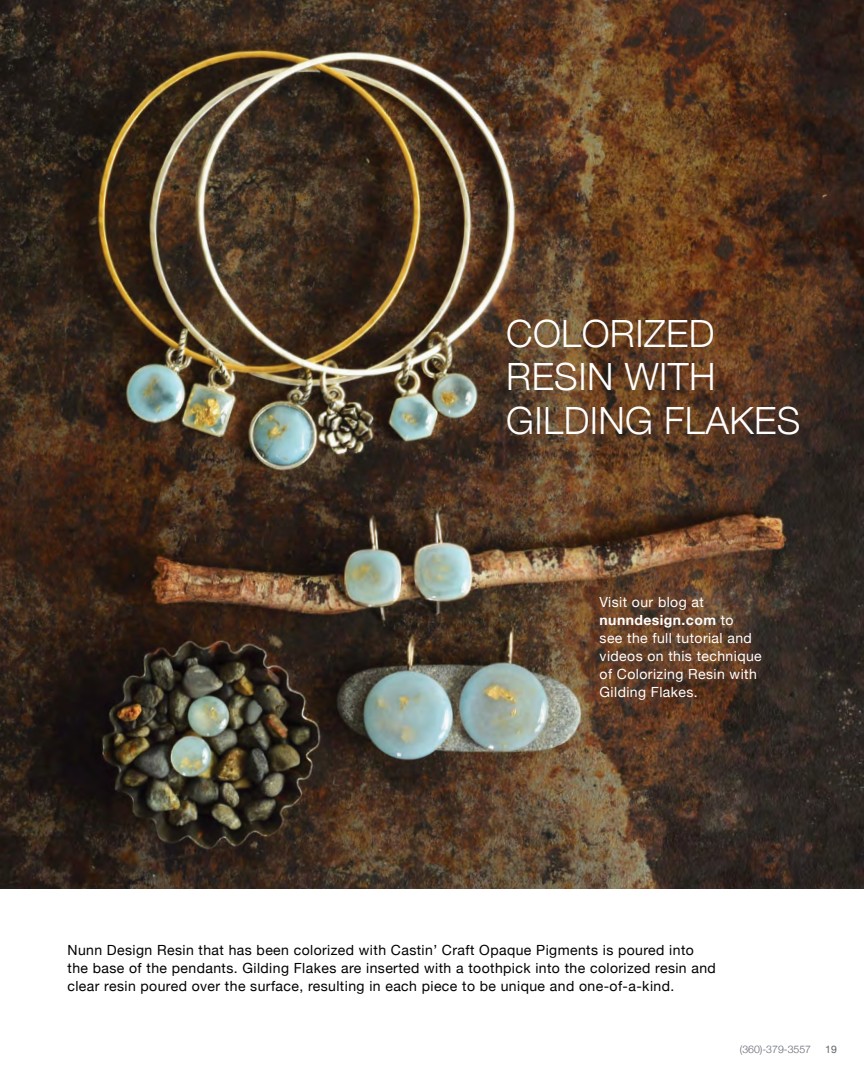
<style>
.page{position:relative;width:864px;height:1080px;background:#fff}
.page>*{position:absolute;margin:0;border:0;box-sizing:border-box;transform-origin:0 0}
.t1{font:300 37.5px/43.3px "Helvetica Neue";letter-spacing:.01em;color:#fff}
.t2{font:13.95px/18px "Helvetica Neue";letter-spacing:.03em;color:#000}
.t3{font:13.95px/18px "Helvetica Neue";letter-spacing:.03em;color:#fff}
.t4{font:300 10.5px "Helvetica Neue";color:#5f656d}
.t5{font:10.5px "Helvetica Neue";color:#5f656d}
.s1{font-weight:700}
</style>
<div class="page">
<img style="left:0;top:0;width:864px;height:888px">
<h1 class="t1" style="left:506px;top:309px;width:296px">COLORIZED<br>RESIN WITH<br>GILDING FLAKES</h1>
<p class="t3" style="left:600px;top:594px;width:164px">Visit our blog at <span class="s1">nunndesign.com</span> to<br>see the full tutorial and videos on this technique of Colorizing Resin with<br>Gilding Flakes.</p>
<p class="t2" style="left:68px;top:942px;width:650px">Nunn Design Resin that has been colorized with Castin’ Craft Opaque Pigments is poured into the base of the pendants. Gilding Flakes are inserted with a toothpick into the colorized resin and clear resin poured over the surface, resulting in each piece to be unique and one-of-a-kind.</p>
<p class="t4" style="left:740px;top:1041px;width:73px">(360)-379-3557</p>
<p class="t5" style="left:825px;top:1042px;width:13px">19</p>
</div>
